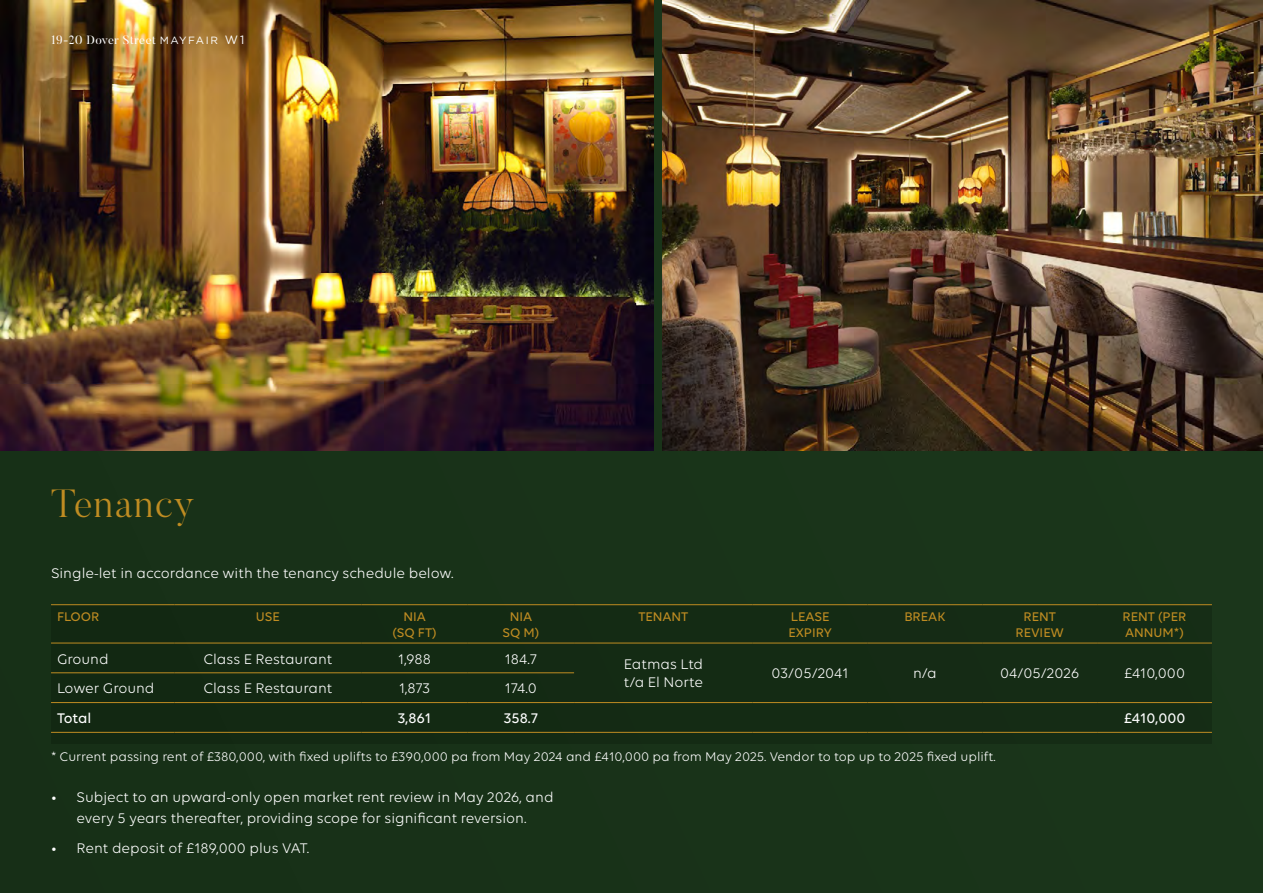
<style>
.page{position:relative;width:1263px;height:893px;background:#1c381c}
.page>*{position:absolute;margin:0;border:0;box-sizing:border-box;transform-origin:0 0}
.t1{font:300 39px "Butler";letter-spacing:.04em;color:#bf8c22}
.t2{font:15px/21px "Volte";color:#fff;text-align:center}
.t3{font:500 15px "Volte";color:#fff}
.t4{font:13.5px "Volte";color:#fff}
.t5{font:500 13.5px/16.2px "Volte";color:#bf8c22;text-align:center}
.t6{font:12px "Butler";letter-spacing:.04em;color:#fff}
.s1{font-family:"Gotham";font-size:10.5px}
.s2{font-family:"Gotham"}
</style>
<div class="page">
<div style="left:51px;top:604px;width:1161px;height:140px;background:#142b14"></div>
<hr style="left:51px;top:604px;width:123px;height:1px;background:#bf8c22">
<hr style="left:174px;top:604px;width:187px;height:1px;background:#bf8c22">
<hr style="left:361px;top:604px;width:107px;height:1px;background:#bf8c22">
<hr style="left:468px;top:604px;width:106px;height:1px;background:#bf8c22">
<hr style="left:574px;top:604px;width:179px;height:1px;background:#bf8c22">
<hr style="left:753px;top:604px;width:114px;height:1px;background:#bf8c22">
<hr style="left:867px;top:604px;width:115px;height:1px;background:#bf8c22">
<hr style="left:982px;top:604px;width:115px;height:1px;background:#bf8c22">
<hr style="left:1097px;top:604px;width:115px;height:1px;background:#bf8c22">
<hr style="left:51px;top:643px;width:123px;height:1px;background:#bf8c22">
<hr style="left:174px;top:643px;width:187px;height:1px;background:#bf8c22">
<hr style="left:361px;top:643px;width:107px;height:1px;background:#bf8c22">
<hr style="left:468px;top:643px;width:106px;height:1px;background:#bf8c22">
<hr style="left:574px;top:643px;width:179px;height:1px;background:#bf8c22">
<hr style="left:753px;top:643px;width:114px;height:1px;background:#bf8c22">
<hr style="left:867px;top:643px;width:115px;height:1px;background:#bf8c22">
<hr style="left:982px;top:643px;width:115px;height:1px;background:#bf8c22">
<hr style="left:1097px;top:643px;width:115px;height:1px;background:#bf8c22">
<hr style="left:51px;top:672px;width:123px;height:1px;background:#bf8c22">
<hr style="left:174px;top:672px;width:187px;height:1px;background:#bf8c22">
<hr style="left:361px;top:672px;width:107px;height:1px;background:#bf8c22">
<hr style="left:468px;top:672px;width:106px;height:1px;background:#bf8c22">
<hr style="left:51px;top:702px;width:123px;height:1px;background:#bf8c22">
<hr style="left:174px;top:702px;width:187px;height:1px;background:#bf8c22">
<hr style="left:361px;top:702px;width:107px;height:1px;background:#bf8c22">
<hr style="left:468px;top:702px;width:106px;height:1px;background:#bf8c22">
<hr style="left:574px;top:702px;width:179px;height:1px;background:#bf8c22">
<hr style="left:753px;top:702px;width:114px;height:1px;background:#bf8c22">
<hr style="left:867px;top:702px;width:115px;height:1px;background:#bf8c22">
<hr style="left:982px;top:702px;width:115px;height:1px;background:#bf8c22">
<hr style="left:1097px;top:702px;width:115px;height:1px;background:#bf8c22">
<hr style="left:51px;top:732px;width:123px;height:1px;background:#bf8c22">
<hr style="left:174px;top:732px;width:187px;height:1px;background:#bf8c22">
<hr style="left:361px;top:732px;width:107px;height:1px;background:#bf8c22">
<hr style="left:468px;top:732px;width:106px;height:1px;background:#bf8c22">
<hr style="left:574px;top:732px;width:179px;height:1px;background:#bf8c22">
<hr style="left:753px;top:732px;width:114px;height:1px;background:#bf8c22">
<hr style="left:867px;top:732px;width:115px;height:1px;background:#bf8c22">
<hr style="left:982px;top:732px;width:115px;height:1px;background:#bf8c22">
<hr style="left:1097px;top:732px;width:115px;height:1px;background:#bf8c22">
<img style="left:662px;top:0;width:601px;height:451px">
<img style="left:0;top:0;width:653px;height:451px">
<p class="t6" style="left:51px;top:32px;width:195px">19-20 Dover Street <span class="s1">MAYFAIR</span> <span class="s2">W1</span></p>
<h1 class="t1" style="left:51px;top:479px;width:145px">Tenancy</h1>
<p class="t2" style="left:51px;top:562px;width:404px">Single-let in accordance with the tenancy schedule below.</p>
<p class="t5" style="left:57px;top:608px;width:44px">FLOOR</p>
<p class="t5" style="left:256px;top:608px;width:25px">USE</p>
<p class="t5" style="left:392px;top:608px;width:46px">NIA (SQ FT)</p>
<p class="t5" style="left:502px;top:608px;width:38px">NIA<br>SQ M)</p>
<p class="t5" style="left:638px;top:608px;width:52px">TENANT</p>
<p class="t5" style="left:788px;top:608px;width:45px;text-align:left">LEASE<br>EXPIRY</p>
<p class="t5" style="left:904px;top:608px;width:43px">BREAK</p>
<p class="t5" style="left:1015px;top:608px;width:50px">RENT<br>REVIEW</p>
<p class="t5" style="left:1122px;top:608px;width:65px;text-align:left">RENT (PER<br>ANNUM*)</p>
<p class="t2" style="left:57px;top:648px;width:53px">Ground</p>
<p class="t2" style="left:203px;top:648px;width:130px">Class E Restaurant</p>
<p class="t2" style="left:398px;top:648px;width:34px">1,988</p>
<p class="t2" style="left:505px;top:648px;width:34px">184.7</p>
<p class="t2" style="left:624px;top:655px;width:81px;line-height:18px;text-align:left">Eatmas Ltd t/a El Norte</p>
<p class="t2" style="left:771px;top:663px;width:79px">03/05/2041</p>
<p class="t2" style="left:913px;top:663px;width:25px">n/a</p>
<p class="t2" style="left:1000px;top:663px;width:81px">04/05/2026</p>
<p class="t2" style="left:1124px;top:663px;width:63px">£410,000</p>
<p class="t2" style="left:57px;top:678px;width:99px">Lower Ground</p>
<p class="t2" style="left:203px;top:678px;width:130px">Class E Restaurant</p>
<p class="t2" style="left:399px;top:678px;width:33px">1,873</p>
<p class="t2" style="left:505px;top:678px;width:34px">174.0</p>
<p class="t3" style="left:57px;top:709px;width:36px">Total</p>
<p class="t3" style="left:398px;top:709px;width:35px">3,861</p>
<p class="t3" style="left:504px;top:709px;width:36px">358.7</p>
<p class="t3" style="left:1124px;top:709px;width:63px">£410,000</p>
<p class="t4" style="left:51px;top:749px;width:946px">* Current passing rent of £380,000, with fixed uplifts to £390,000 pa from May 2024 and £410,000 pa from May 2025. Vendor to top up to 2025 fixed uplift.</p>
<p class="t2" style="left:51px;top:786px;width:504px">• Subject to an upward-only open market rent review in May 2026, and every 5 years thereafter, providing scope for significant reversion.</p>
<p class="t2" style="left:51px;top:837px;width:260px">• Rent deposit of £189,000 plus VAT.</p>
</div>
